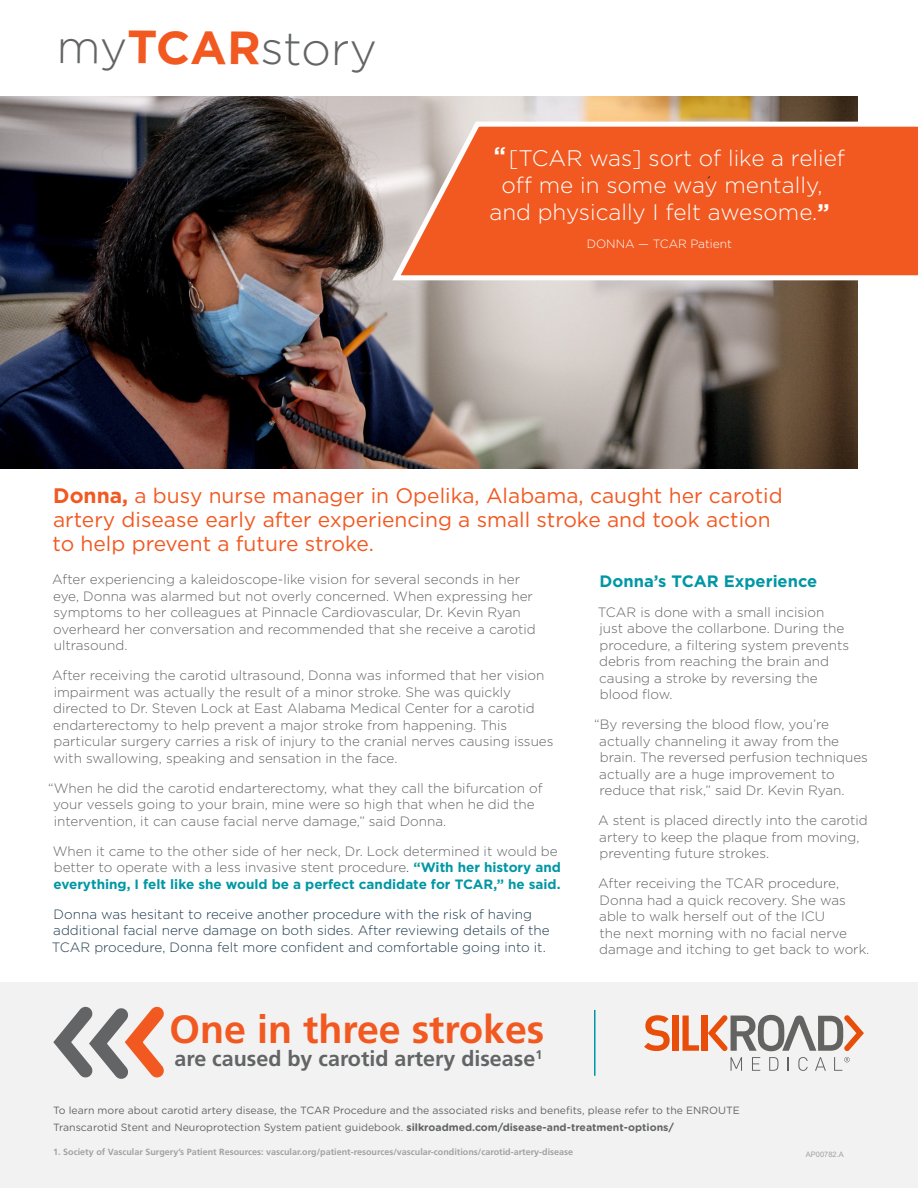
<style>
.page{position:relative;width:918px;height:1188px;background:#fff}
.page>*{position:absolute;margin:0;border:0;box-sizing:border-box;transform-origin:0 0}
.t1{font:300 46.5px "Gotham";letter-spacing:-.02em;color:#626465}
.t2{font:700 39.3px "Frutiger";color:#f15921}
.t3{font:300 22.5px "Gotham";color:#fff}
.t4{font:700 22.5px "Gotham";color:#fff}
.t5{font:700 21.45px "Frutiger";color:#626465}
.t6{font:21px/24px "Gotham";color:#f15921}
.Paragraph_Style_1{font:700 16.5px "Gotham";color:#0097a4}
.Paragraph_Style_1-2{font:300 13.5px/16.5px "Gotham";color:#626465}
.Paragraph_Style_1-3{font:300 13.5px/16.5px "Gotham";color:#1f3b4e}
.t7{font:300 12px "Gotham";color:#fff}
.t8{font:10.5px/16.5px "Gotham Rounded";color:#626465}
.t9{font:700 9px "Frutiger";color:#a3a1a2}
.t10{font:7.5px "Arial";color:#a4a2a3}
.s1{font-weight:700;color:#f15921}
.s2{font-weight:700}
.s3{color:#1f3b4e}
.s4{font-weight:700;color:#0097a4}
</style>
<div class="page">
<div style="left:0;top:983px;width:918px;height:205px;background:#f2f2f2"></div>
<img style="left:0;top:97px;width:857px;height:372px">
<svg style="left:388px;top:119px;width:530px;height:164px;background:#ed7041"></svg>
<hr style="left:594px;top:1010px;width:2px;height:66px;background:#0097a4">
<svg style="left:731px;top:1057px;width:11px;height:14px"></svg>
<svg style="left:752px;top:1057px;width:8px;height:14px"></svg>
<svg style="left:769px;top:1057px;width:10px;height:14px"></svg>
<svg style="left:788px;top:1057px;width:1px;height:14px"></svg>
<svg style="left:798px;top:1057px;width:10px;height:14px"></svg>
<svg style="left:815px;top:1057px;width:11px;height:14px"></svg>
<svg style="left:834px;top:1057px;width:16px;height:14px"></svg>
<svg style="left:644px;top:1015px;width:26px;height:36px"></svg>
<div style="left:672px;top:1016px;width:7px;height:35px;background:#e84d0a"></div>
<div style="left:702px;top:1016px;width:6px;height:35px;background:#e84d0a"></div>
<svg style="left:682px;top:1016px;width:17px;height:35px"></svg>
<svg style="left:708px;top:1015px;width:156px;height:36px"></svg>
<svg style="left:53px;top:1006px;width:111px;height:73px"></svg>
<p class="t1" style="left:56px;top:19px;width:323px">my<span class="s1">TCAR</span>story</p>
<p class="t4" style="left:494px;top:140px;width:14px">“</p>
<p class="t3" style="left:509px;top:144px;width:338px">[TCAR was] sort of like a relief</p>
<p class="t3" style="left:501px;top:171px;width:323px">off me in some way mentally,</p>
<p class="t3" style="left:489px;top:198px;width:342px">and physically I felt awesome.<span class="s2">”</span></p>
<p class="t7" style="left:587px;top:236px;width:147px">DONNA — TCAR Patient</p>
<p class="t6" style="left:53px;top:483px;width:732px"><span class="s2">Donna,</span> a busy nurse manager in Opelika, Alabama, caught her carotid artery disease early after experiencing a small stroke and took action to help prevent a future stroke.</p>
<p class="Paragraph_Style_1-2" style="left:52px;top:571px;width:485px">After experiencing a kaleidoscope-like vision for several seconds in her eye, Donna was alarmed but not overly concerned. When expressing her symptoms to her colleagues at Pinnacle Cardiovascular, Dr. Kevin Ryan overheard her conversation and recommended that she receive a carotid ultrasound.</p>
<p class="Paragraph_Style_1-2" style="left:52px;top:667px;width:503px">After receiving the carotid ultrasound, Donna was informed that her vision impairment was actually the result of a minor stroke. She was quickly directed to Dr. Steven Lock at East Alabama Medical Center for a carotid endarterectomy to help prevent a major stroke from happening. This particular surgery carries a risk of injury to the cranial nerves causing issues with swallowing, speaking and sensation in the face.</p>
<p class="Paragraph_Style_1-2" style="left:53px;top:779px;width:491px;text-indent:-5px">“When he did the carotid endarterectomy, what they call the bifurcation of your vessels going to your brain, mine were so high that when he did the intervention, it can cause facial nerve damage,” said Donna.</p>
<p class="Paragraph_Style_1-2" style="left:53px;top:842px;width:510px">When it came to the other side of her neck, Dr. Lock determined it would be better to operate with a less invasive stent procedure<span class="s3">.</span> <span class="s4">“With her history and everything, I felt like she would be a perfect candidate for TCAR,” he said.</span></p>
<p class="Paragraph_Style_1-3" style="left:52px;top:905px;width:499px">Donna was hesitant to receive another procedure with the risk of having additional facial nerve damage on both sides. After reviewing details of the<br>TCAR procedure, Donna felt more confident and comfortable going into it.</p>
<p class="t2" style="left:170px;top:1006px;width:376px">One in three strokes</p>
<p class="t5" style="left:174px;top:1046px;width:369px">are caused by carotid artery disease<sup>1</sup></p>
<p class="Paragraph_Style_1" style="left:600px;top:570px;width:219px">Donna’s TCAR Experience</p>
<p class="Paragraph_Style_1-2" style="left:598px;top:603px;width:253px">TCAR is done with a small incision just above the collarbone. During the procedure, a filtering system prevents debris from reaching the brain and causing a stroke by reversing the blood flow.</p>
<p class="Paragraph_Style_1-2" style="left:599px;top:716px;width:270px;text-indent:-5px">“By reversing the blood flow, you’re actually channeling it away from the brain. The reversed perfusion techniques actually are a huge improvement to reduce that risk,” said Dr. Kevin Ryan.</p>
<p class="Paragraph_Style_1-2" style="left:598px;top:812px;width:271px">A stent is placed directly into the carotid artery to keep the plaque from moving, preventing future strokes.</p>
<p class="Paragraph_Style_1-2" style="left:598px;top:875px;width:273px">After receiving the TCAR procedure, Donna had a quick recovery. She was able to walk herself out of the ICU<br>the next morning with no facial nerve damage and itching to get back to work.</p>
<p class="t8" style="left:53px;top:1102px;width:688px">To learn more about carotid artery disease, the TCAR Procedure and the associated risks and benefits, please refer to the ENROUTE<br>Transcarotid Stent and Neuroprotection System patient guidebook. <span class="s2">silkroadmed.com/disease-and-treatment-options/</span></p>
<p class="t9" style="left:53px;top:1146px;width:521px">1. Society of Vascular Surgery’s Patient Resources: vascular.org/patient-resources/vascular-conditions/carotid-artery-disease</p>
<p class="t10" style="left:806px;top:1149px;width:39px">AP00782.A</p>
</div>
